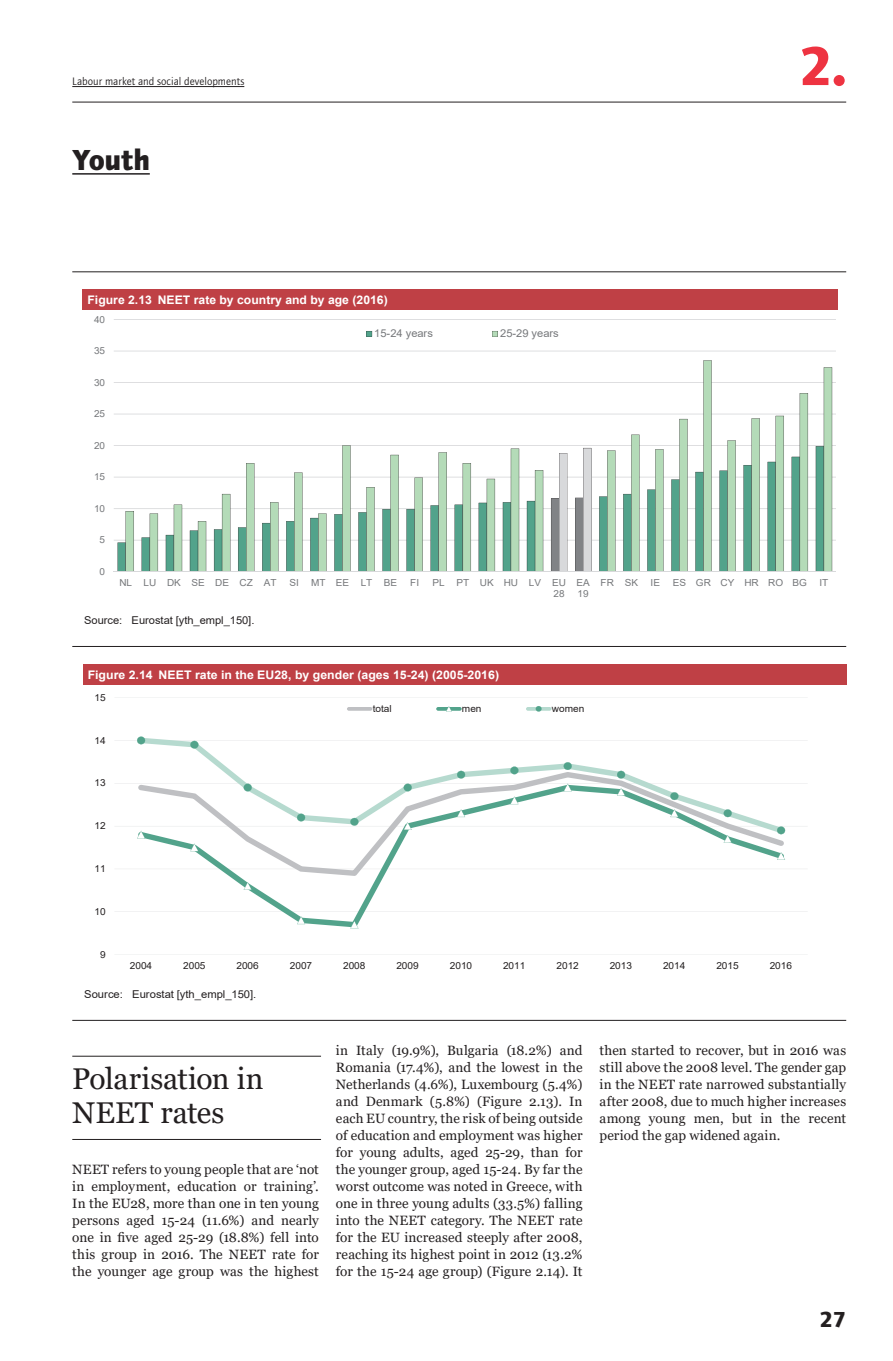
<style>
.page{position:relative;width:893px;height:1361px;background:#fff}
.page>*{position:absolute;margin:0;border:0;box-sizing:border-box;transform-origin:0 0}
.t1{font:700 56.25px "Foundry Journal";color:#ee3341}
.t2{font:30px/34px "Georgia";letter-spacing:-.005em;color:#231f20}
.t3{font:700 30px "Foundry Journal";letter-spacing:-.005em;color:#231f20}
.t4{font:700 22.5px "Foundry Journal";color:#231f20}
.t5{font:13.5px/17px "Georgia";color:#231f20;text-align:justify}
.t6{font:700 11.85px "Arial";color:#fff;scale:1.04 1}
.t7{font:700 11.85px "Arial";color:#fff}
.t8{font:11.25px "Foundry Journal";color:#231f20}
.t9{font:10.8px "Arial";letter-spacing:-.005em;color:#231f20;scale:1.04 1}
.t10{font:10.8px "Arial";letter-spacing:-.005em;color:#231f20}
.t11{font:10.8px "Arial";color:#76787b}
.t12{font:9.75px/11.1px "Arial";color:#76787b;text-align:right}
.t13{font:9.75px "Arial";letter-spacing:-.005em;color:#231f20;scale:1.04 1}
</style>
<div class="page">
<hr style="left:72px;top:102px;width:774px;height:1px;background:#231f20">
<hr style="left:72px;top:86px;width:172px;height:1px;background:#231f20">
<hr style="left:72px;top:173px;width:78px;height:2px;background:#231f20">
<hr style="left:72px;top:271px;width:774px;height:1px;background:#231f20">
<hr style="left:72px;top:1056px;width:249px;height:1px;background:#231f20">
<hr style="left:72px;top:1139px;width:249px;height:1px;background:#231f20">
<hr style="left:114px;top:954px;width:694px;height:1px;background:#d8d9db">
<hr style="left:114px;top:911px;width:694px;height:1px;background:#d8d9db">
<hr style="left:114px;top:869px;width:694px;height:1px;background:#d8d9db">
<hr style="left:114px;top:826px;width:694px;height:1px;background:#d8d9db">
<hr style="left:114px;top:783px;width:694px;height:1px;background:#d8d9db">
<hr style="left:114px;top:740px;width:694px;height:1px;background:#d8d9db">
<hr style="left:114px;top:697px;width:694px;height:1px;background:#d8d9db">
<svg style="left:138px;top:833px;width:646px;height:94px"></svg>
<svg style="left:137px;top:833px;width:8px;height:5px"></svg>
<svg style="left:190px;top:843px;width:8px;height:8px"></svg>
<svg style="left:244px;top:882px;width:8px;height:8px"></svg>
<svg style="left:297px;top:916px;width:8px;height:8px"></svg>
<svg style="left:350px;top:920px;width:8px;height:8px"></svg>
<svg style="left:724px;top:835px;width:8px;height:8px"></svg>
<svg style="left:777px;top:852px;width:8px;height:8px"></svg>
<svg style="left:138px;top:738px;width:646px;height:95px"></svg>
<svg style="left:137px;top:736px;width:8px;height:8px"></svg>
<svg style="left:190px;top:741px;width:8px;height:7px"></svg>
<svg style="left:244px;top:783px;width:8px;height:8px"></svg>
<svg style="left:297px;top:813px;width:8px;height:8px"></svg>
<svg style="left:350px;top:818px;width:8px;height:7px"></svg>
<svg style="left:404px;top:783px;width:8px;height:8px"></svg>
<svg style="left:457px;top:771px;width:8px;height:7px"></svg>
<svg style="left:510px;top:766px;width:8px;height:8px"></svg>
<svg style="left:564px;top:762px;width:8px;height:8px"></svg>
<svg style="left:617px;top:771px;width:8px;height:7px"></svg>
<svg style="left:670px;top:792px;width:8px;height:8px"></svg>
<svg style="left:724px;top:809px;width:8px;height:8px"></svg>
<svg style="left:777px;top:826px;width:8px;height:8px"></svg>
<svg style="left:347px;top:707px;width:25px;height:4px"></svg>
<svg style="left:436px;top:707px;width:26px;height:4px"></svg>
<svg style="left:446px;top:706px;width:6px;height:5px"></svg>
<svg style="left:526px;top:707px;width:25px;height:4px"></svg>
<svg style="left:536px;top:706px;width:6px;height:5px"></svg>
<div style="left:83px;top:664px;width:763px;height:20px;background:#bf4045"></div>
<hr style="left:72px;top:646px;width:774px;height:1px;background:#231f20">
<hr style="left:114px;top:540px;width:722px;height:1px;background:#d8d9db">
<hr style="left:114px;top:508px;width:722px;height:1px;background:#d8d9db">
<hr style="left:114px;top:477px;width:722px;height:1px;background:#d8d9db">
<hr style="left:114px;top:445px;width:722px;height:1px;background:#d8d9db">
<hr style="left:114px;top:414px;width:722px;height:1px;background:#d8d9db">
<hr style="left:114px;top:382px;width:722px;height:1px;background:#d8d9db">
<hr style="left:114px;top:351px;width:722px;height:1px;background:#d8d9db">
<hr style="left:114px;top:319px;width:722px;height:1px;background:#d8d9db">
<svg style="left:126px;top:360px;width:706px;height:211px"></svg>
<hr style="left:114px;top:571px;width:722px;height:1px;background:#d8d9db">
<svg style="left:366px;top:331px;width:6px;height:6px"></svg>
<svg style="left:492px;top:331px;width:6px;height:6px"></svg>
<div style="left:83px;top:290px;width:755px;height:20px;background:#bf4045"></div>
<hr style="left:72px;top:1020px;width:774px;height:1px;background:#231f20">
<p class="t8" style="left:72px;top:75px;width:174px">Labour market and social developments</p>
<h2 class="t3" style="left:72px;top:142px;width:79px">Youth</h2>
<p class="t7" style="left:88px;top:292px;width:302px">Figure 2.13 NEET rate by country and by age (2016)</p>
<p class="t12" style="left:94px;top:313px;width:13px">40</p>
<p class="t12" style="left:94px;top:345px;width:13px">35</p>
<p class="t12" style="left:94px;top:376px;width:13px">30</p>
<p class="t12" style="left:94px;top:408px;width:13px">25</p>
<p class="t12" style="left:94px;top:439px;width:13px">20</p>
<p class="t12" style="left:94px;top:471px;width:13px">15</p>
<p class="t12" style="left:94px;top:503px;width:13px">10</p>
<p class="t12" style="left:100px;top:534px;width:7px">5</p>
<p class="t12" style="left:100px;top:566px;width:7px">0</p>
<p class="t11" style="left:374px;top:326px;width:60px">15-24 years</p>
<p class="t11" style="left:500px;top:326px;width:60px">25-29 years</p>
<h1 class="t1" style="left:799px;top:33px;width:49px">2.</h1>
<p class="t12" style="left:119px;top:577px;width:159px">NL LU DK SE DE CZ AT</p>
<p class="t12" style="left:290px;top:577px;width:11px">SI</p>
<p class="t12" style="left:311px;top:577px;width:88px">MT EE LT BE</p>
<p class="t12" style="left:410px;top:577px;width:10px">FI</p>
<p class="t12" style="left:433px;top:577px;width:135px">PL PT UK HU LV EU<br>28</p>
<p class="t12" style="left:576px;top:577px;width:15px;text-align:left">EA<br>19</p>
<p class="t12" style="left:601px;top:577px;width:39px">FR SK</p>
<p class="t12" style="left:651px;top:577px;width:11px">IE</p>
<p class="t12" style="left:673px;top:577px;width:136px">ES GR CY HR RO BG</p>
<p class="t12" style="left:819px;top:577px;width:10px">IT</p>
<p class="t10" style="left:84px;top:612px;width:172px">Source: Eurostat [yth_empl_150].</p>
<p class="t6" style="left:88px;top:666px;width:397px">Figure 2.14 NEET rate in the EU28, by gender (ages 15-24) (2005-2016)</p>
<p class="t13" style="left:94px;top:690px;width:12px">15</p>
<p class="t13" style="left:94px;top:733px;width:12px">14</p>
<p class="t13" style="left:94px;top:776px;width:12px">13</p>
<p class="t13" style="left:94px;top:819px;width:12px">12</p>
<p class="t13" style="left:94px;top:862px;width:12px">11</p>
<p class="t13" style="left:94px;top:904px;width:12px">10</p>
<p class="t13" style="left:100px;top:947px;width:7px">9</p>
<p class="t13" style="left:373px;top:702px;width:20px">total</p>
<p class="t13" style="left:462px;top:702px;width:20px">men</p>
<p class="t13" style="left:552px;top:702px;width:33px">women</p>
<p class="t13" style="left:130px;top:959px;width:23px">2004</p>
<p class="t13" style="left:183px;top:959px;width:23px">2005</p>
<p class="t13" style="left:236px;top:959px;width:23px">2006</p>
<p class="t13" style="left:290px;top:959px;width:23px">2007</p>
<p class="t13" style="left:343px;top:959px;width:23px">2008</p>
<p class="t13" style="left:396px;top:959px;width:23px">2009</p>
<p class="t13" style="left:450px;top:959px;width:23px">2010</p>
<p class="t13" style="left:503px;top:959px;width:23px">2011</p>
<p class="t13" style="left:556px;top:959px;width:23px">2012</p>
<p class="t13" style="left:610px;top:959px;width:23px">2013</p>
<p class="t13" style="left:663px;top:959px;width:23px">2014</p>
<p class="t13" style="left:716px;top:959px;width:23px">2015</p>
<p class="t13" style="left:770px;top:959px;width:23px">2016</p>
<p class="t9" style="left:84px;top:987px;width:167px">Source: Eurostat [yth_empl_150].</p>
<h2 class="t2" style="left:72px;top:1062px;width:193px">Polarisation in<br>NEET rates</h2>
<p class="t5" style="left:72px;top:1161px;width:248px">NEET refers to young people that are ‘not in employment, education or training’.<br>In the EU28, more than one in ten young persons aged 15-24 (11.6%) and nearly one in five aged 25-29 (18.8%) fell into this group in 2016. The NEET rate for the younger age group was the highest</p>
<p class="t5" style="left:336px;top:1042px;width:248px">in Italy (19.9%), Bulgaria (18.2%) and Romania (17.4%), and the lowest in the Netherlands (4.6%), Luxembourg (5.4%) and Denmark (5.8%) (Figure 2.13). In each EU country, the risk of being outside of education and employment was higher for young adults, aged 25-29, than for the younger group, aged 15-24. By far the worst outcome was noted in Greece, with one in three young adults (33.5%) falling into the NEET category. The NEET rate for the EU increased steeply after 2008, reaching its highest point in 2012 (13.2% for the 15-24 age group) (Figure 2.14). It</p>
<p class="t5" style="left:600px;top:1042px;width:248px">then started to recover, but in 2016 was still above the 2008 level. The gender gap in the NEET rate narrowed substantially after 2008, due to much higher increases among young men, but in the recent period the gap widened again.</p>
<h3 class="t4" style="left:819px;top:1306px;width:28px">27</h3>
</div>
